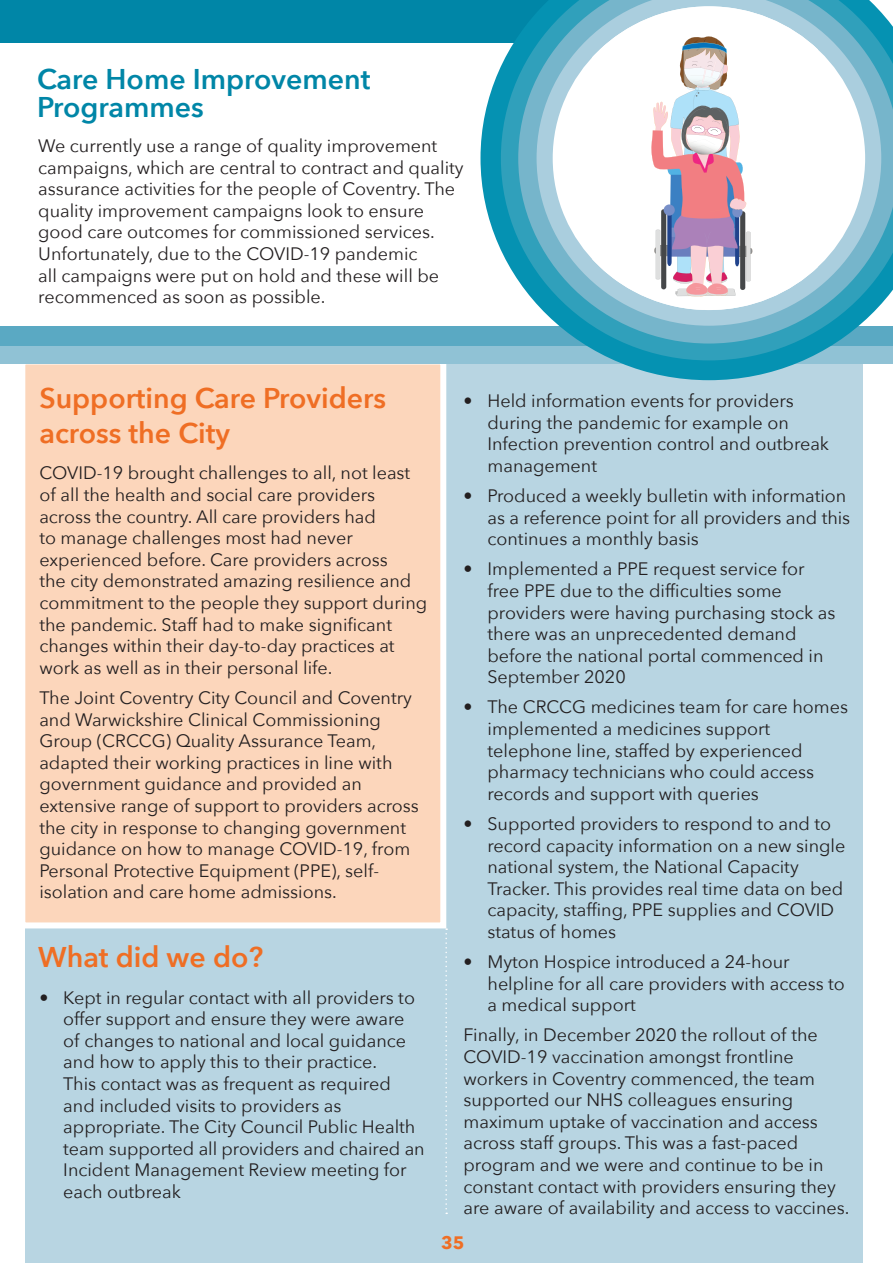
<style>
.page{position:relative;width:893px;height:1263px;background:#fff}
.page>*{position:absolute;margin:0;border:0;box-sizing:border-box;transform-origin:0 0}
.t1{font:600 28.5px/34.5px "Avenir Next";color:#ef6e24}
.t2{font:600 28.5px/28px "Avenir Next";color:#0086a7}
.t3{font:18px/21.6px "Avenir Next";color:#231f20}
.t4{font:700 18px "Avenir Next";color:#ef6e24}
</style>
<div class="page">
<div style="left:26px;top:349px;width:837px;height:914px;background:#b8d5e2"></div>
<div style="left:0;top:0;width:842px;height:43px;background:#0086a7"></div>
<div style="left:19px;top:358px;width:427px;height:570px;background:#fcd6bb;border:6px solid #fff"></div>
<div style="left:0;top:344px;width:893px;height:20px;background:#90c2d5"></div>
<div style="left:0;top:326px;width:893px;height:20px;background:#5aa9c3"></div>
<svg style="left:480px;top:66px;width:324px;height:314px"></svg>
<svg style="left:501px;top:38px;width:333px;height:322px"></svg>
<svg style="left:518px;top:12px;width:375px;height:332px"></svg>
<svg style="left:537px;top:0;width:344px;height:326px;background:#6eb6cc"></svg>
<div style="left:553px;top:6px;width:312px;height:304px;background:#fff;border-radius:50%"></div>
<svg style="left:592px;top:6px;width:226px;height:304px"></svg>
<svg style="left:651px;top:35px;width:101px;height:262px"></svg>
<svg style="left:445px;top:928px;width:2px;height:286px"></svg>
<h1 class="t2" style="left:37px;top:64px;width:335px">Care Home Improvement<br>Programmes</h1>
<p class="t3" style="left:38px;top:134px;width:427px">We currently use a range of quality improvement campaigns, which are central to contract and quality assurance activities for the people of Coventry. The quality improvement campaigns look to ensure good care outcomes for commissioned services.<br>Unfortunately, due to the COVID-19 pandemic<br>all campaigns were put on hold and these will be recommenced as soon as possible.</p>
<h1 class="t1" style="left:39px;top:380px;width:348px">Supporting Care Providers across the City</h1>
<p class="t3" style="left:39px;top:462px;width:389px">COVID-19 brought challenges to all, not least of all the health and social care providers across the country. All care providers had<br>to manage challenges most had never experienced before. Care providers across<br>the city demonstrated amazing resilience and commitment to the people they support during the pandemic. Staff had to make significant changes within their day-to-day practices at work as well as in their personal life.</p>
<p class="t3" style="left:39px;top:686px;width:381px">The Joint Coventry City Council and Coventry and Warwickshire Clinical Commissioning Group (CRCCG) Quality Assurance Team, adapted their working practices in line with government guidance and provided an extensive range of support to providers across the city in response to changing government guidance on how to manage COVID-19, from Personal Protective Equipment (PPE), self&shy;isolation and care home admissions.</p>
<h1 class="t1" style="left:38px;top:939px;width:227px">What did we do?</h1>
<p class="t3" style="left:63px;top:986px;width:363px;text-indent:-24px">• Kept in regular contact with all providers to offer support and ensure they were aware of changes to national and local guidance and how to apply this to their practice.<br>This contact was as frequent as required and included visits to providers as appropriate. The City Council Public Health team supported all providers and chaired an Incident Management Review meeting for each outbreak</p>
<p class="t3" style="left:487px;top:389px;width:343px;text-indent:-24px">• Held information events for providers during the pandemic for example on<br>Infection prevention control and outbreak management</p>
<p class="t3" style="left:487px;top:484px;width:364px;text-indent:-24px">• Produced a weekly bulletin with information as a reference point for all providers and this continues a monthly basis</p>
<p class="t3" style="left:487px;top:557px;width:349px;text-indent:-24px">• Implemented a PPE request service for free PPE due to the difficulties some providers were having purchasing stock as there was an unprecedented demand before the national portal commenced in September 2020</p>
<p class="t3" style="left:487px;top:696px;width:362px;text-indent:-24px">• The CRCCG medicines team for care homes implemented a medicines support telephone line, staffed by experienced pharmacy technicians who could access records and support with queries</p>
<p class="t3" style="left:487px;top:812px;width:359px;text-indent:-24px">• Supported providers to respond to and to record capacity information on a new single national system, the National Capacity Tracker. This provides real time data on bed capacity, staffing, PPE supplies and COVID status of homes</p>
<p class="t3" style="left:487px;top:950px;width:359px;text-indent:-24px">• Myton Hospice introduced a 24-hour helpline for all care providers with access to a medical support</p>
<p class="t3" style="left:463px;top:1023px;width:388px">Finally, in December 2020 the rollout of the COVID-19 vaccination amongst frontline workers in Coventry commenced, the team supported our NHS colleagues ensuring maximum uptake of vaccination and access across staff groups. This was a fast-paced program and we were and continue to be in constant contact with providers ensuring they are aware of availability and access to vaccines.</p>
<p class="t4" style="left:441px;top:1227px;width:25px">35</p>
</div>
